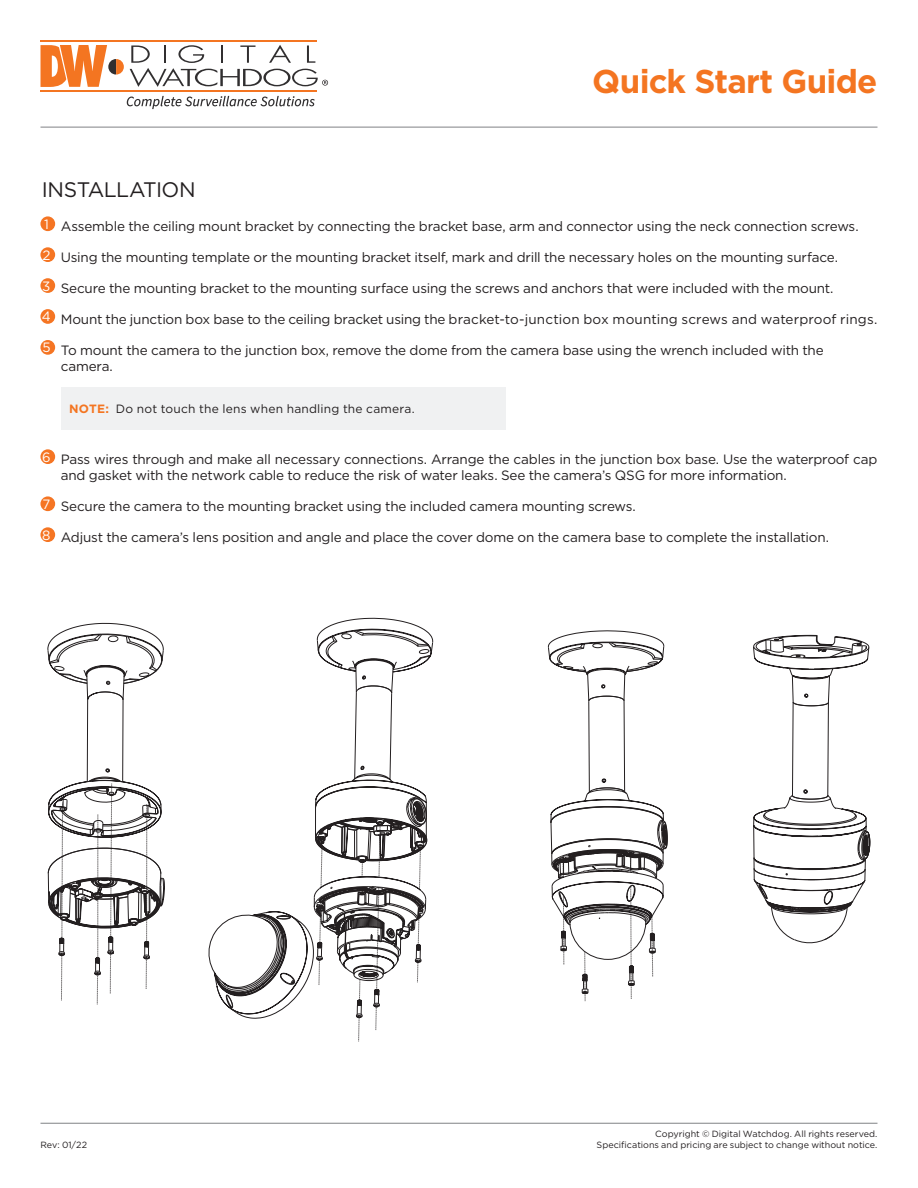
<style>
.page{position:relative;width:918px;height:1188px;background:#fff}
.page>*{position:absolute;margin:0;border:0;box-sizing:border-box;transform-origin:0 0}
.t1{font:700 33px "Gotham";letter-spacing:-.025em;color:#f47521}
.t2{font:21px "Gotham";letter-spacing:-.025em;color:#231f20}
.t3{font:13.5px/16.2px "Gotham";letter-spacing:-.015em;color:#231f20}
.t4{font:13.5px "Gotham";color:#fff}
.t5{font:12px "Gotham";letter-spacing:.02em;color:#231f20}
.t6{font:9px/10.8px "Gotham";color:#231f20;text-align:right}
.s1{font-weight:700;color:#f47521}
</style>
<div class="page">
<hr style="left:40px;top:127px;width:837px;height:1px;background:#808285">
<svg style="left:127px;top:96px;width:188px;height:13px"></svg>
<svg style="left:41px;top:45px;width:83px;height:42px"></svg>
<hr style="left:40px;top:90px;width:277px;height:2px;background:#f47521">
<hr style="left:40px;top:40px;width:277px;height:2px;background:#f47521">
<svg style="left:130px;top:45px;width:198px;height:42px"></svg>
<hr style="left:40px;top:1123px;width:838px;height:1px;background:#808285">
<div style="left:40px;top:216px;width:15px;height:15px;background:#f57523;border-radius:50%"></div>
<div style="left:40px;top:247px;width:15px;height:15px;background:#f57523;border-radius:50%"></div>
<div style="left:40px;top:278px;width:15px;height:15px;background:#f57523;border-radius:50%"></div>
<div style="left:40px;top:309px;width:15px;height:15px;background:#f57523;border-radius:50%"></div>
<div style="left:40px;top:340px;width:15px;height:15px;background:#f57523;border-radius:50%"></div>
<div style="left:61px;top:387px;width:445px;height:43px;background:#f0f1f2"></div>
<div style="left:40px;top:449px;width:15px;height:15px;background:#f57523;border-radius:50%"></div>
<div style="left:40px;top:496px;width:15px;height:15px;background:#f57523;border-radius:50%"></div>
<div style="left:40px;top:527px;width:15px;height:15px;background:#f57523;border-radius:50%"></div>
<svg style="left:433px;top:635px;width:436px;height:367px"></svg>
<svg style="left:48px;top:623px;width:116px;height:381px"></svg>
<svg style="left:49px;top:797px;width:165px;height:177px"></svg>
<svg style="left:214px;top:618px;width:219px;height:424px"></svg>
<p class="t1" style="left:592px;top:60px;width:287px">Quick Start Guide</p>
<p class="t2" style="left:42px;top:176px;width:155px">INSTALLATION</p>
<p class="t4" style="left:44px;top:215px;width:6px">1</p>
<p class="t3" style="left:61px;top:218px;width:800px">Assemble the ceiling mount bracket by connecting the bracket base, arm and connector using the neck connection screws.</p>
<p class="t4" style="left:42px;top:246px;width:10px">2</p>
<p class="t3" style="left:61px;top:249px;width:779px">Using the mounting template or the mounting bracket itself, mark and drill the necessary holes on the mounting surface.</p>
<p class="t4" style="left:42px;top:277px;width:10px">3</p>
<p class="t3" style="left:61px;top:280px;width:774px">Secure the mounting bracket to the mounting surface using the screws and anchors that were included with the mount.</p>
<p class="t4" style="left:42px;top:308px;width:10px">4</p>
<p class="t3" style="left:61px;top:311px;width:818px">Mount the junction box base to the ceiling bracket using the bracket-to-junction box mounting screws and waterproof rings.</p>
<p class="t4" style="left:42px;top:339px;width:10px">5</p>
<p class="t3" style="left:61px;top:342px;width:765px">To mount the camera to the junction box, remove the dome from the camera base using the wrench included with the camera.</p>
<p class="t5" style="left:69px;top:401px;width:347px"><span class="s1">NOTE:</span> Do not touch the lens when handling the camera.</p>
<p class="t4" style="left:42px;top:448px;width:10px">6</p>
<p class="t3" style="left:61px;top:451px;width:818px">Pass wires through and make all necessary connections. Arrange the cables in the junction box base. Use the waterproof cap and gasket with the network cable to reduce the risk of water leaks. See the camera’s QSG for more information.</p>
<p class="t4" style="left:43px;top:495px;width:9px">7</p>
<p class="t3" style="left:61px;top:498px;width:577px">Secure the camera to the mounting bracket using the included camera mounting screws.</p>
<p class="t4" style="left:42px;top:526px;width:10px">8</p>
<p class="t3" style="left:61px;top:529px;width:770px">Adjust the camera’s lens position and angle and place the cover dome on the camera base to complete the installation.</p>
<p class="t6" style="left:40px;top:1139px;width:48px">Rev: 01/22</p>
<p class="t6" style="left:597px;top:1128px;width:282px">Copyright © Digital Watchdog. All rights reserved.<br>Specifications and pricing are subject to change without notice.</p>
</div>
